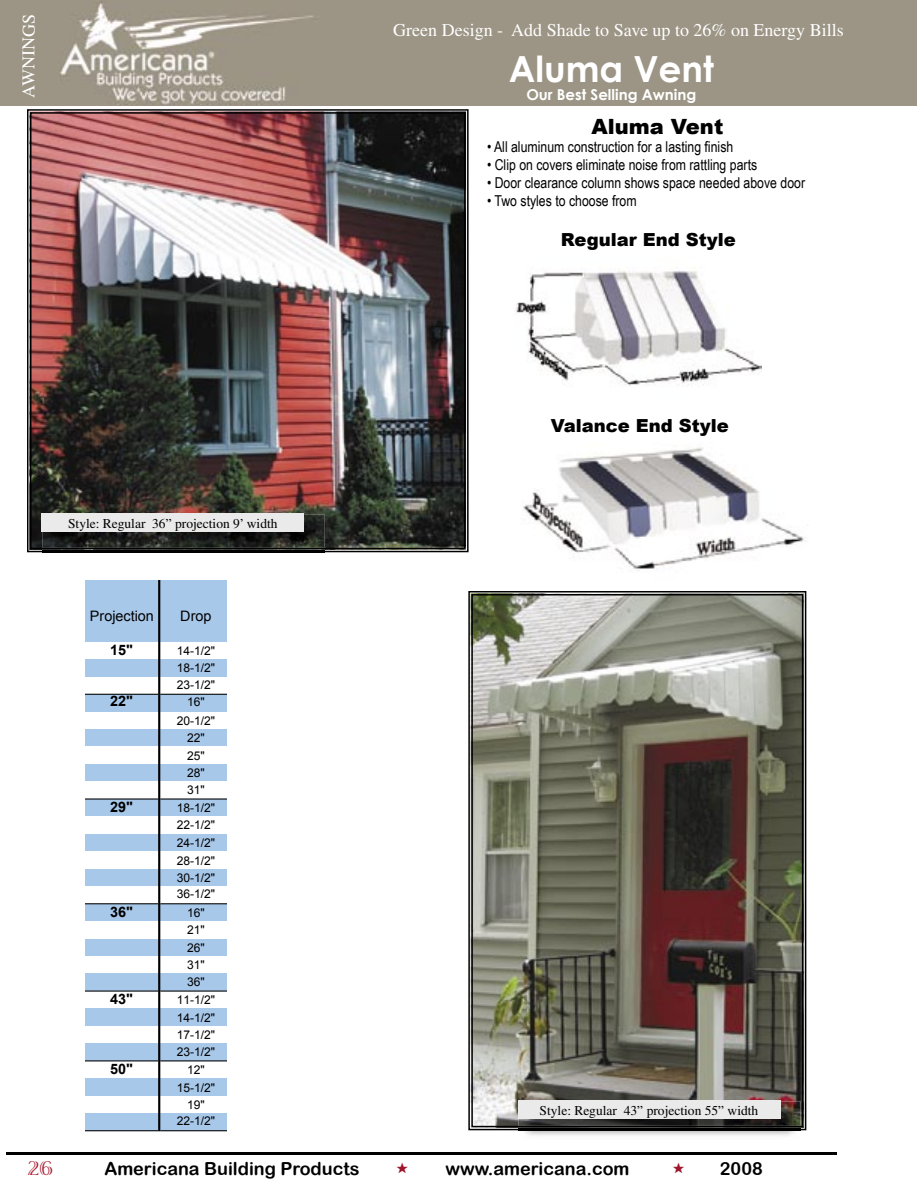
<style>
.page{position:relative;width:918px;height:1188px;background:#fff}
.page>*{position:absolute;margin:0;border:0;box-sizing:border-box;transform-origin:0 0}
.t1{font:700 36px "Century Gothic";color:#fff}
.t2{font:900 21px "Arial";color:#000}
.t3{font:21px "Viva";color:#a9192d}
.t4{font:18px "Times";color:#fff}
.t5{font:18px "Arial Rounded MT Bold";color:#000}
.t6{font:900 18px "Arial";color:#000}
.t7{font:15px "Arial Narrow";color:#000}
.t8{font:700 15px "Century Gothic";color:#fff}
.t9{font:14.4px "Arial";color:#000}
.t10{font:700 14.4px "Arial";color:#000}
.t11{font:13.5px "Times";color:#000}
.t12{font:12px/17.4px "Arial";color:#000;text-align:justify}
</style>
<div class="page">
<hr style="left:7px;top:1152px;width:830px;height:3px;background:#000">
<div style="left:0;top:0;width:917px;height:106px;background:#9c9585"></div>
<img style="left:60px;top:1px;width:254px;height:103px">
<img style="left:523px;top:447px;width:285px;height:124px">
<img style="left:516px;top:269px;width:246px;height:117px">
<svg style="left:468px;top:591px;width:338px;height:539px;background:#656663"></svg>
<svg style="left:471px;top:594px;width:332px;height:533px;background:#767266"></svg>
<img style="left:518px;top:1101px;width:282px;height:35px">
<img style="left:518px;top:1129px;width:282px;height:1px">
<div style="left:518px;top:1101px;width:262px;height:18px;background:#eaeaea"></div>
<div style="left:86px;top:580px;width:141px;height:62px;background:#a8c8ea"></div>
<div style="left:86px;top:659px;width:141px;height:18px;background:#a8c8ea"></div>
<div style="left:86px;top:694px;width:141px;height:18px;background:#a8c8ea"></div>
<div style="left:86px;top:729px;width:141px;height:18px;background:#a8c8ea"></div>
<div style="left:86px;top:764px;width:141px;height:18px;background:#a8c8ea"></div>
<div style="left:86px;top:799px;width:141px;height:18px;background:#a8c8ea"></div>
<div style="left:86px;top:816px;width:141px;height:18px;background:#fff"></div>
<div style="left:86px;top:834px;width:141px;height:18px;background:#a8c8ea"></div>
<div style="left:86px;top:851px;width:141px;height:18px;background:#fff"></div>
<div style="left:86px;top:869px;width:141px;height:17px;background:#a8c8ea"></div>
<div style="left:86px;top:904px;width:141px;height:17px;background:#a8c8ea"></div>
<div style="left:86px;top:939px;width:141px;height:17px;background:#a8c8ea"></div>
<div style="left:86px;top:974px;width:141px;height:17px;background:#a8c8ea"></div>
<div style="left:86px;top:1009px;width:141px;height:17px;background:#a8c8ea"></div>
<div style="left:86px;top:1043px;width:141px;height:18px;background:#a8c8ea"></div>
<div style="left:86px;top:1078px;width:141px;height:18px;background:#a8c8ea"></div>
<div style="left:86px;top:1113px;width:141px;height:18px;background:#a8c8ea"></div>
<hr style="left:86px;top:694px;width:72px;height:1px;background:#000">
<hr style="left:160px;top:694px;width:67px;height:1px;background:#000">
<hr style="left:86px;top:798px;width:72px;height:2px;background:#000">
<hr style="left:160px;top:798px;width:67px;height:2px;background:#000">
<hr style="left:86px;top:903px;width:72px;height:1px;background:#000">
<hr style="left:160px;top:903px;width:67px;height:1px;background:#000">
<hr style="left:86px;top:991px;width:72px;height:1px;background:#000">
<hr style="left:160px;top:991px;width:67px;height:1px;background:#000">
<hr style="left:86px;top:1060px;width:72px;height:1px;background:#000">
<hr style="left:160px;top:1060px;width:67px;height:1px;background:#000">
<hr style="left:86px;top:1130px;width:72px;height:1px;background:#000">
<hr style="left:160px;top:1130px;width:67px;height:1px;background:#000">
<hr style="left:158px;top:580px;width:2px;height:551px;background:#000">
<svg style="left:27px;top:109px;width:442px;height:443px;background:#6a6262"></svg>
<img style="left:30px;top:112px;width:436px;height:437px">
<img style="left:42px;top:514px;width:282px;height:39px">
<img style="left:42px;top:551px;width:282px;height:1px">
<div style="left:42px;top:514px;width:262px;height:18px;background:#eaeaea"></div>
<p class="t4" style="left:18px;top:98px;width:85px;rotate:-90deg">AWNINGS</p>
<p class="t4" style="left:393px;top:20px;width:452px">Green Design - Add Shade to Save up to 26% on Energy Bills</p>
<h1 class="t1" style="left:509px;top:42px;width:207px">Aluma Vent</h1>
<p class="t8" style="left:526px;top:83px;width:172px">Our Best Selling Awning</p>
<h2 class="t2" style="left:591px;top:112px;width:133px">Aluma Vent</h2>
<p class="t7" style="left:487px;top:136px;width:248px">• All aluminum construction for a lasting finish</p>
<p class="t7" style="left:487px;top:154px;width:272px">• Clip on covers eliminate noise from rattling parts</p>
<p class="t7" style="left:487px;top:172px;width:320px">• Door clearance column shows space needed above door</p>
<p class="t7" style="left:487px;top:190px;width:151px">• Two styles to choose from</p>
<p class="t6" style="left:561px;top:226px;width:176px">Regular End Style</p>
<p class="t11" style="left:68px;top:516px;width:211px">Style: Regular 36” projection 9’ width</p>
<p class="t6" style="left:551px;top:412px;width:180px">Valance End Style</p>
<p class="t9" style="left:90px;top:607px;width:66px">Projection</p>
<p class="t9" style="left:180px;top:607px;width:33px">Drop</p>
<p class="t10" style="left:110px;top:640px;width:24px">15"</p>
<p class="t12" style="left:177px;top:642px;width:40px;line-height:17px">14-1/2" 18-1/2" 23-1/2"</p>
<p class="t10" style="left:110px;top:692px;width:24px">22"</p>
<p class="t12" style="left:177px;top:694px;width:40px;text-align:center">16"<br>20-1/2"<br>22"<br>25"<br>28"<br>31"</p>
<p class="t10" style="left:110px;top:798px;width:24px">29"</p>
<p class="t12" style="left:177px;top:800px;width:40px;line-height:16.4px">18-1/2"<br>22-1/2"</p>
<p class="t12" style="left:177px;top:834px;width:40px">24-1/2" 28-1/2" 30-1/2" 36-1/2"</p>
<p class="t10" style="left:110px;top:902px;width:24px">36"</p>
<p class="t12" style="left:187px;top:904px;width:19px">16" 21" 26" 31" 36"</p>
<p class="t10" style="left:110px;top:990px;width:24px">43"</p>
<p class="t12" style="left:177px;top:992px;width:40px">11-1/2" 14-1/2" 17-1/2" 23-1/2"</p>
<p class="t10" style="left:110px;top:1060px;width:24px">50"</p>
<p class="t12" style="left:177px;top:1061px;width:40px;text-align:center">12"<br>15-1/2"<br>19"</p>
<p class="t9" style="left:541px;top:1094px;width:46px">$69.56</p>
<p class="t9" style="left:638px;top:1094px;width:46px">$17.35</p>
<p class="t12" style="left:746px;top:1096px;width:19px">12"</p>
<p class="t11" style="left:540px;top:1103px;width:220px">Style: Regular 43” projection 55” width</p>
<p class="t12" style="left:177px;top:1113px;width:40px">22-1/2"</p>
<p class="t9" style="left:541px;top:1111px;width:46px">$69.56</p>
<h2 class="t3" style="left:28px;top:1157px;width:27px">26</h2>
<p class="t5" style="left:104px;top:1158px;width:257px">Americana Building Products</p>
<p class="t5" style="left:445px;top:1158px;width:186px">www.americana.com</p>
<p class="t5" style="left:720px;top:1158px;width:44px">2008</p>
</div>
